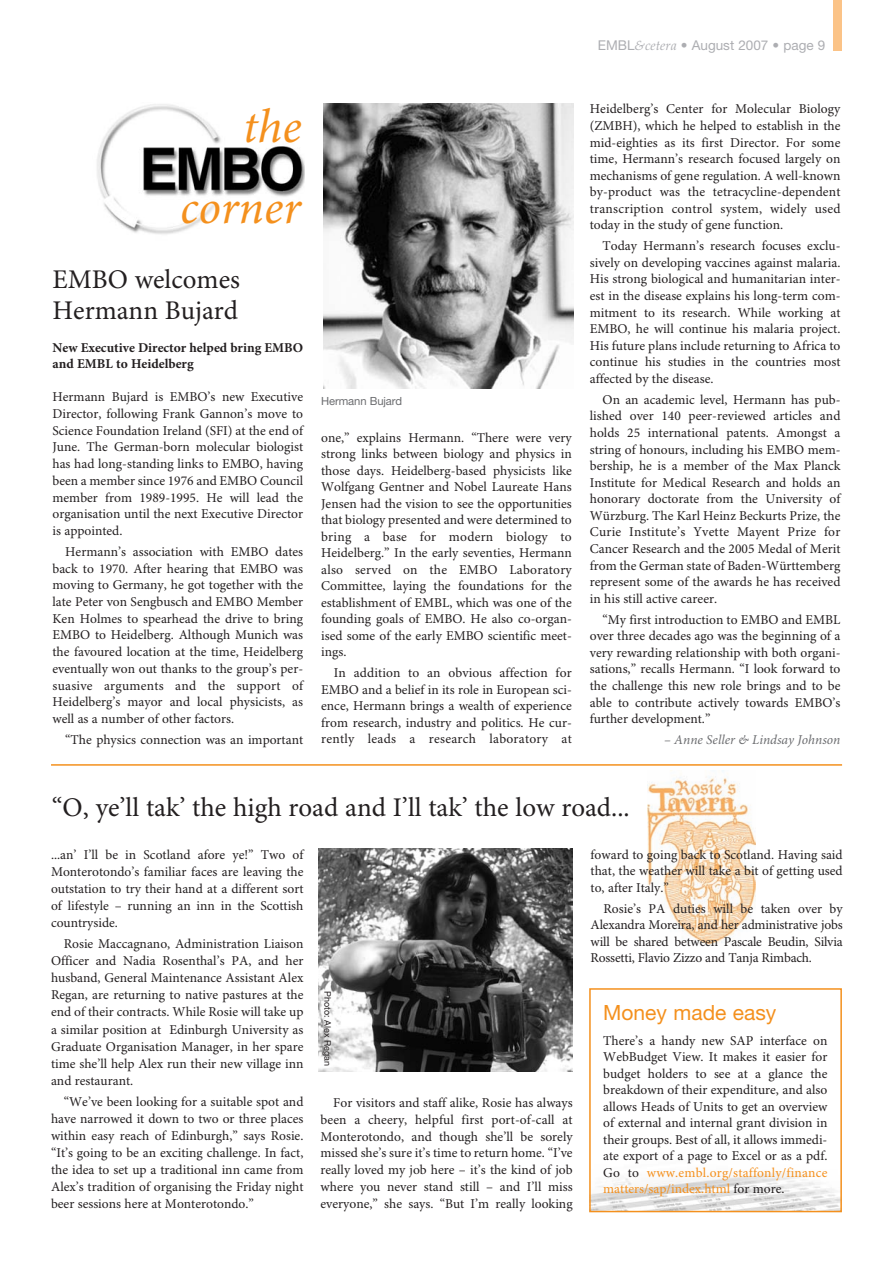
<style>
.page{position:relative;width:893px;height:1263px;background:#fff}
.page>*{position:absolute;margin:0;border:0;box-sizing:border-box;transform-origin:0 0}
.t1{font:italic 48px/81px "Minion Pro";color:#f4901d;text-align:right}
.t2{font:27px/30.2px "Minion Pro";color:#231f20}
.t3{font:21px "Helvetica Neue LT Pro";color:#f4901d}
.t4{font:13.5px/16.6px "Minion Pro";color:#231f20;text-align:justify}
.t5{font:700 13.5px/16.6px "Minion Pro";color:#231f20}
.t6{font:13.5px "Helvetica Neue LT Pro";color:#adaeb2}
.t7{font:italic 13.5px "Minion Pro";color:#6c6d70}
.t8{font:11.25px "Helvetica Neue LT Pro";letter-spacing:-.01em;color:#6c6d70}
.t9{font:9px "Helvetica Neue LT Pro";color:#231f20}
.s1{font-family:"Palatino";font-style:italic}
.s2{color:#f4901d}
</style>
<div class="page">
<img style="left:647px;top:771px;width:108px;height:175px">
<div style="left:834px;top:0;width:8px;height:51px;background:#fbc387"></div>
<hr style="left:51px;top:764px;width:791px;height:2px;background:#f4901d">
<img style="left:97px;top:104px;width:208px;height:130px">
<img style="left:323px;top:103px;width:250px;height:285px">
<img style="left:319px;top:848px;width:253px;height:224px">
<img style="left:592px;top:1173px;width:247px;height:36px">
<div style="left:589px;top:988px;width:253px;height:224px;border:2px solid #f4901d"></div>
<p class="t6" style="left:598px;top:40px;width:229px">EMBL<span class="s1">&amp;cetera</span> • August 2007 • page 9</p>
<h1 class="t1" style="left:180px;top:91px;width:123px">the corner</h1>
<h2 class="t2" style="left:53px;top:267px;width:189px">EMBO welcomes<br>Hermann Bujard</h2>
<p class="t5" style="left:53px;top:340px;width:252px">New Executive Director helped bring EMBO and EMBL to Heidelberg</p>
<p class="t4" style="left:53px;top:390px;width:252px">Hermann Bujard is EMBO’s new Executive Director, following Frank Gannon’s move to Science Foundation Ireland (SFI) at the end of June. The German-born molecular biologist has had long-standing links to EMBO, having been a member since 1976 and EMBO Council member from 1989-1995. He will lead the organisation until the next Executive Director is appointed.</p>
<p class="t4" style="left:53px;top:544px;width:252px;text-indent:13px">Hermann’s association with EMBO dates back to 1970. After hearing that EMBO was moving to Germany, he got together with the late Peter von Sengbusch and EMBO Member Ken Holmes to spearhead the drive to bring EMBO to Heidelberg. Although Munich was the favoured location at the time, Heidelberg eventually won out thanks to the group’s per&shy;suasive arguments and the support of Heidelberg’s mayor and local physicists, as well as a number of other factors.</p>
<p class="t4" style="left:65px;top:732px;width:239px">“The physics connection was an important</p>
<p class="t8" style="left:321px;top:397px;width:82px">Hermann Bujard</p>
<p class="t4" style="left:321px;top:431px;width:252px">one,” explains Hermann. “There were very strong links between biology and physics in those days. Heidelberg-based physicists like Wolfgang Gentner and Nobel Laureate Hans Jensen had the vision to see the opportunities that biology presented and were determined to bring a base for modern biology to Heidelberg.” In the early seventies, Hermann also served on the EMBO Laboratory Committee, laying the foundations for the establishment of EMBL, which was one of the founding goals of EMBO. He also co-organ&shy;ised some of the early EMBO scientific meet&shy;ings.</p>
<p class="t4" style="left:321px;top:666px;width:252px;text-indent:13px">In addition to an obvious affection for EMBO and a belief in its role in European sci&shy;ence, Hermann brings a wealth of experience from research, industry and politics. He cur&shy;rently leads a research laboratory at</p>
<p class="t4" style="left:590px;top:102px;width:252px">Heidelberg’s Center for Molecular Biology (ZMBH), which he helped to establish in the mid-eighties as its first Director. For some time, Hermann’s research focused largely on mechanisms of gene regulation. A well-known by-product was the tetracycline-dependent transcription control system, widely used today in the study of gene function.</p>
<p class="t4" style="left:590px;top:239px;width:252px;text-indent:13px">Today Hermann’s research focuses exclu&shy;sively on developing vaccines against malaria.<br>His strong biological and humanitarian inter&shy;est in the disease explains his long-term com&shy;mitment to its research. While working at EMBO, he will continue his malaria project.<br>His future plans include returning to Africa to continue his studies in the countries most affected by the disease.</p>
<p class="t4" style="left:590px;top:392px;width:252px;text-indent:13px">On an academic level, Hermann has pub&shy;lished over 140 peer-reviewed articles and holds 25 international patents. Amongst a string of honours, including his EMBO mem&shy;bership, he is a member of the Max Planck Institute for Medical Research and holds an honorary doctorate from the University of Würzburg. The Karl Heinz Beckurts Prize, the Curie Institute’s Yvette Mayent Prize for Cancer Research and the 2005 Medal of Merit from the German state of Baden-Württemberg represent some of the awards he has received in his still active career.</p>
<p class="t4" style="left:590px;top:612px;width:252px;text-indent:13px">“My first introduction to EMBO and EMBL over three decades ago was the beginning of a very rewarding relationship with both organi&shy;sations,” recalls Hermann. “I look forward to the challenge this new role brings and to be able to contribute actively towards EMBO’s further development.”</p>
<p class="t7" style="left:664px;top:734px;width:178px">– Anne Seller &amp; Lindsay Johnson</p>
<h2 class="t2" style="left:52px;top:795px;width:579px">“O, ye’ll tak’ the high road and I’ll tak’ the low road...</h2>
<p class="t4" style="left:51px;top:847px;width:254px;line-height:17.1px">...an’ I’ll be in Scotland afore ye!” Two of Monterotondo’s familiar faces are leaving the outstation to try their hand at a different sort of lifestyle – running an inn in the Scottish countryside.</p>
<p class="t4" style="left:51px;top:937px;width:254px;line-height:17.1px;text-indent:13px">Rosie Maccagnano, Administration Liaison Officer and Nadia Rosenthal’s PA, and her husband, General Maintenance Assistant Alex Regan, are returning to native pastures at the end of their contracts. While Rosie will take up a similar position at Edinburgh University as Graduate Organisation Manager, in her spare time she’ll help Alex run their new village inn and restaurant.</p>
<p class="t4" style="left:51px;top:1094px;width:254px;line-height:17.1px;text-indent:13px">“We’ve been looking for a suitable spot and have narrowed it down to two or three places within easy reach of Edinburgh,” says Rosie. “It’s going to be an exciting challenge. In fact, the idea to set up a traditional inn came from Alex’s tradition of organising the Friday night beer sessions here at Monterotondo.”</p>
<p class="t4" style="left:321px;top:1095px;width:254px;text-indent:13px">For visitors and staff alike, Rosie has always been a cheery, helpful first port-of-call at Monterotondo, and though she’ll be sorely missed she’s sure it’s time to return home. “I’ve really loved my job here – it’s the kind of job where you never stand still – and I’ll miss everyone,” she says. “But I’m really looking</p>
<p class="t9" style="left:331px;top:991px;width:77px;rotate:90deg">Photo: Alex Regan</p>
<p class="t4" style="left:591px;top:847px;width:254px">foward to going back to Scotland. Having said that, the weather will take a bit of getting used to, after Italy.”</p>
<p class="t4" style="left:591px;top:901px;width:254px;text-indent:13px">Rosie’s PA duties will be taken over by Alexandra Moreira, and her administrative jobs will be shared between Pascale Beudin, Silvia Rossetti, Flavio Zizzo and Tanja Rimbach.</p>
<h3 class="t3" style="left:603px;top:1005px;width:175px">Money made easy</h3>
<p class="t4" style="left:603px;top:1033px;width:226px">There’s a handy new SAP interface on WebBudget View. It makes it easier for budget holders to see at a glance the breakdown of their expenditure, and also allows Heads of Units to get an overview of external and internal grant division in their groups. Best of all, it allows immedi&shy;ate export of a page to Excel or as a pdf.<br>Go to <span class="s2">www.embl.org/staffonly/finance matters/sap/index.html</span> for more.</p>
</div>
